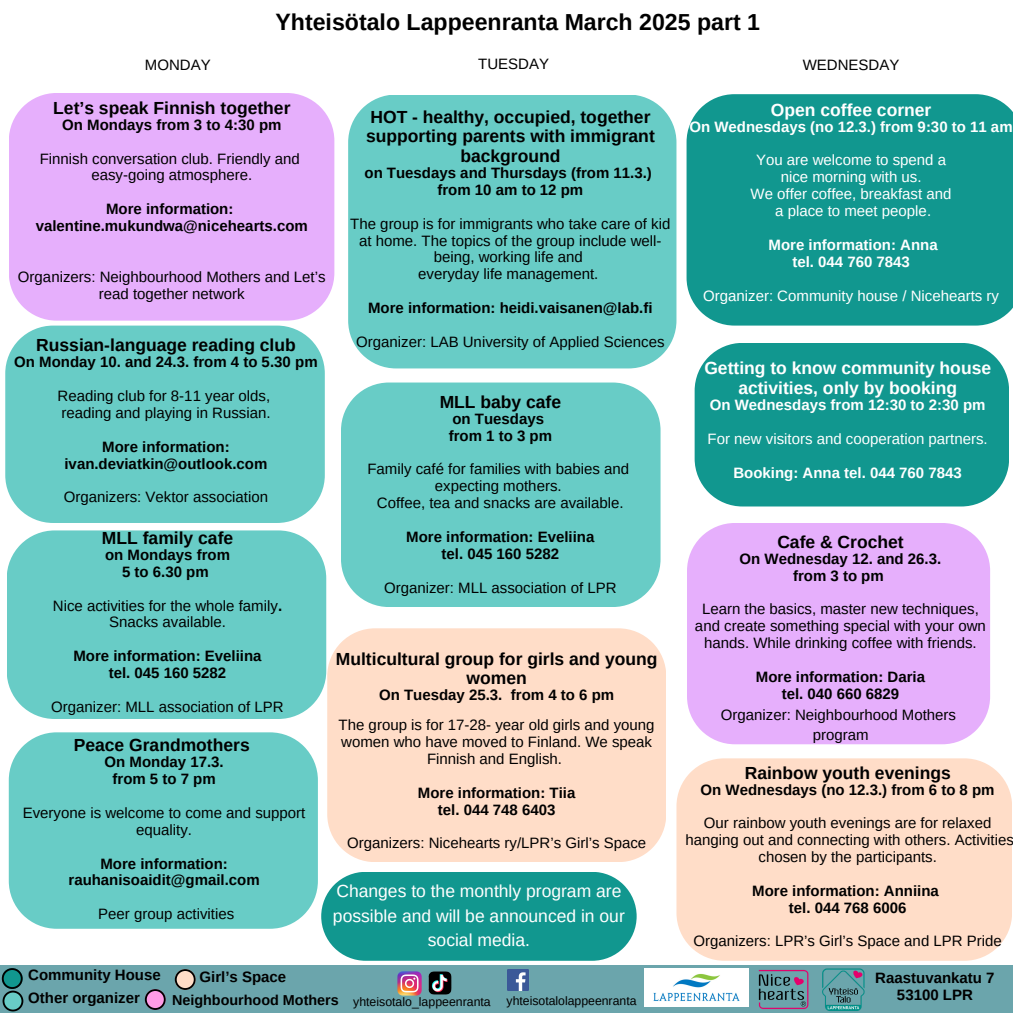
<style>
.page{position:relative;width:1013px;height:1013px;background:#fff}
.page>*{position:absolute;margin:0;border:0;box-sizing:border-box;transform-origin:0 0}
.t1{font:700 23.12px "Arimo";color:#000}
.t2{font:700 17.5px/19.8px "Arimo";color:#000;text-align:center}
.t3{font:17.5px/24.4px "Arimo";color:#fff;text-align:center}
.t4{font:700 17.5px/19.8px "Arimo";color:#fff;text-align:center}
.t5{font:15px/16.9px "Arimo";color:#000;text-align:center}
.t6{font:700 15px/16.9px "Arimo";color:#000;text-align:center}
.t7{font:15px/16.9px "Arimo";color:#fff;text-align:center}
.t8{font:700 15px/16.9px "Arimo";color:#fff;text-align:center}
.t9{font:700 14.38px "Arimo";color:#000}
.t10{font:12.25px "Arimo";color:#000}
.s1{font-weight:700}
</style>
<div class="page">
<div style="left:7px;top:530px;width:319px;height:189px;background:#68ccc6"></div>
<div style="left:9px;top:732px;width:309px;height:196px;background:#68ccc6"></div>
<div style="left:686px;top:94px;width:326px;height:231px;background:#11978f"></div>
<div style="left:0;top:965px;width:1012px;height:47px;background:#6ba5ac"></div>
<svg style="left:2px;top:968px;width:21px;height:43px"></svg>
<svg style="left:175px;top:969px;width:20px;height:20px"></svg>
<svg style="left:145px;top:989px;width:20px;height:20px"></svg>
<img style="left:644px;top:968px;width:104px;height:38px">
<img style="left:822px;top:968px;width:43px;height:43px">
<img style="left:758px;top:969px;width:51px;height:40px">
<img style="left:397px;top:971px;width:11px;height:24px">
<img style="left:408px;top:971px;width:44px;height:25px">
<img style="left:507px;top:969px;width:21px;height:21px">
<div style="left:676px;top:758px;width:335px;height:202px;background:#ffddc8"></div>
<div style="left:687px;top:523px;width:303px;height:221px;background:#e6affc"></div>
<div style="left:694px;top:343px;width:315px;height:163px;background:#11978f"></div>
<div style="left:327px;top:628px;width:339px;height:234px;background:#ffddc8"></div>
<div style="left:9px;top:93px;width:325px;height:227px;background:#e6affc"></div>
<div style="left:5px;top:325px;width:319px;height:198px;background:#68ccc6"></div>
<div style="left:341px;top:382px;width:319px;height:225px;background:#68ccc6"></div>
<div style="left:321px;top:872px;width:315px;height:88px;background:#11978f"></div>
<div style="left:348px;top:95px;width:328px;height:273px;background:#68ccc6"></div>
<h6 class="t1" style="left:275px;top:9px;width:486px">Yhteisötalo Lappeenranta March 2025 part 1</h6>
<p class="t5" style="left:478px;top:55px;width:72px">TUESDAY</p>
<h6 class="t5" style="left:145px;top:57px;width:67px">MONDAY</h6>
<h5 class="t5" style="left:802px;top:57px;width:98px">WEDNESDAY</h5>
<h5 class="t2" style="left:53px;top:98px;width:239px">Let’s speak Finnish together</h5>
<h5 class="t6" style="left:62px;top:116px;width:221px">On Mondays from 3 to 4:30 pm</h5>
<h6 class="t5" style="left:40px;top:150px;width:261px">Finnish conversation club. Friendly and easy-going atmosphere.</h6>
<h6 class="t6" style="left:36px;top:200px;width:273px">More information: valentine.mukundwa@nicehearts.com</h6>
<h2 class="t5" style="left:18px;top:268px;width:309px">Organizers: Neighbourhood Mothers and Let’s read together network</h2>
<h6 class="t2" style="left:36px;top:335px;width:261px">Russian-language reading club</h6>
<h6 class="t6" style="left:14px;top:354px;width:305px">On Monday 10. and 24.3. from 4 to 5.30 pm</h6>
<h5 class="t5" style="left:58px;top:387px;width:214px;text-align:left">Reading club for 8-11 year olds, reading and playing in Russian.</h5>
<h6 class="t6" style="left:64px;top:438px;width:204px">More information: ivan.deviatkin@outlook.com</h6>
<h5 class="t5" style="left:64px;top:489px;width:206px">Organizers: Vektor association</h5>
<h6 class="t2" style="left:102px;top:528px;width:133px">MLL family cafe</h6>
<h6 class="t6" style="left:105px;top:546px;width:126px">on Mondays from<br>5 to 6.30 pm</h6>
<h5 class="t5" style="left:53px;top:597px;width:231px">Nice activities for the whole family<span class="s1">.<br></span>Snacks available.</h5>
<h6 class="t6" style="left:73px;top:647px;width:190px">More information: Eveliina tel. 045 160 5282</h6>
<h5 class="t5" style="left:51px;top:698px;width:234px">Organizer: MLL association of LPR</h5>
<h2 class="t2" style="left:74px;top:735px;width:177px">Peace Grandmothers</h2>
<h2 class="t6" style="left:105px;top:753px;width:121px">On Monday 17.3. from 5 to 7 pm</h2>
<h6 class="t5" style="left:23px;top:804px;width:284px">Everyone is welcome to come and support equality.</h6>
<h5 class="t6" style="left:68px;top:854px;width:193px">More information: rauhanisoaidit@gmail.com</h5>
<h6 class="t5" style="left:98px;top:905px;width:137px">Peer group activities</h6>
<p class="t2" style="left:366px;top:107px;width:290px">HOT - healthy, occupied, together supporting parents with immigrant background</p>
<p class="t6" style="left:364px;top:164px;width:289px">on Tuesdays and Thursdays (from 11.3.) from 10 am to 12 pm</p>
<h5 class="t5" style="left:350px;top:215px;width:321px">The group is for immigrants who take care of kid at home. The topics of the group include well&shy;being, working life and<br>everyday life management.</h5>
<p class="t6" style="left:368px;top:299px;width:286px">More information: heidi.vaisanen@lab.fi</p>
<p class="t5" style="left:356px;top:333px;width:310px">Organizer: LAB University of Applied Sciences</p>
<h6 class="t2" style="left:439px;top:392px;width:123px">MLL baby cafe</h6>
<h6 class="t6" style="left:449px;top:410px;width:105px;text-align:left">on Tuesdays from 1 to 3 pm</h6>
<h5 class="t5" style="left:367px;top:461px;width:263px">Family café for families with babies and expecting mothers.<br>Coffee, tea and snacks are available.</h5>
<h6 class="t6" style="left:406px;top:528px;width:190px">More information: Eveliina tel. 045 160 5282</h6>
<h3 class="t5" style="left:384px;top:579px;width:234px">Organizer: MLL association of LPR</h3>
<h6 class="t2" style="left:336px;top:648px;width:323px">Multicultural group for girls and young women</h6>
<h6 class="t6" style="left:379px;top:686px;width:236px">On Tuesday 25.3. from 4 to 6 pm</h6>
<h5 class="t5" style="left:338px;top:716px;width:317px">The group is for 17-28- year old girls and young women who have moved to Finland. We speak<br>Finnish and English.</h5>
<h2 class="t6" style="left:418px;top:784px;width:159px">More information: Tiia tel. 044 748 6403</h2>
<h6 class="t5" style="left:347px;top:834px;width:301px">Organizers: Nicehearts ry/LPR’s Girl’s Space</h6>
<h5 class="t3" style="left:333px;top:878px;width:293px">Changes to the monthly program are possible and will be announced in our social media.</h5>
<h5 class="t6" style="left:28px;top:966px;width:134px">Community House</h5>
<h6 class="t6" style="left:28px;top:989px;width:113px">Other organizer</h6>
<h5 class="t6" style="left:199px;top:968px;width:88px">Girl’s Space</h5>
<h6 class="t9" style="left:172px;top:992px;width:168px">Neighbourhood Mothers</h6>
<h2 class="t10" style="left:353px;top:994px;width:139px">yhteisotalo_lappeenranta</h2>
<h6 class="t10" style="left:506px;top:994px;width:131px">yhteisotalolappeenranta</h6>
<h1 class="t4" style="left:771px;top:100px;width:162px">Open coffee corner</h1>
<h1 class="t8" style="left:689px;top:118px;width:325px">On Wednesdays (no 12.3.) from 9:30 to 11 am</h1>
<h4 class="t7" style="left:750px;top:152px;width:202px">You are welcome to spend a nice morning with us.<br>We offer coffee, breakfast and a place to meet people.</h4>
<h4 class="t8" style="left:768px;top:236px;width:171px">More information: Anna tel. 044 760 7843</h4>
<h4 class="t7" style="left:703px;top:287px;width:297px">Organizer: Community house / Nicehearts ry</h4>
<h5 class="t4" style="left:704px;top:358px;width:288px">Getting to know community house activities, only by booking</h5>
<h5 class="t8" style="left:709px;top:396px;width:277px">On Wednesdays from 12:30 to 2:30 pm</h5>
<h6 class="t7" style="left:707px;top:430px;width:281px">For new visitors and cooperation partners.</h6>
<h5 class="t8" style="left:733px;top:464px;width:230px">Booking: Anna tel. 044 760 7843</h5>
<h6 class="t2" style="left:777px;top:532px;width:128px">Cafe &amp; Crochet</h6>
<h6 class="t6" style="left:739px;top:550px;width:203px">On Wednesday 12. and 26.3. from 3 to pm</h6>
<h2 class="t5" style="left:695px;top:601px;width:292px">Learn the basics, master new techniques, and create something special with your own hands. While drinking coffee with friends.</h2>
<h6 class="t6" style="left:756px;top:668px;width:171px">More information: Daria tel. 040 660 6829</h6>
<h5 class="t5" style="left:721px;top:704px;width:237px;line-height:20.6px">Organizer: Neighbourhood Mothers program</h5>
<h5 class="t2" style="left:744px;top:762px;width:208px">Rainbow youth evenings</h5>
<h5 class="t6" style="left:700px;top:780px;width:295px">On Wednesdays (no 12.3.) from 6 to 8 pm</h5>
<h2 class="t5" style="left:685px;top:814px;width:330px">Our rainbow youth evenings are for relaxed hanging out and connecting with others. Activities chosen by the participants.</h2>
<h6 class="t6" style="left:752px;top:882px;width:188px">More information: Anniina tel. 044 768 6006</h6>
<h5 class="t5" style="left:693px;top:932px;width:310px">Organizers: LPR’s Girl’s Space and LPR Pride</h5>
<h2 class="t6" style="left:875px;top:969px;width:121px">Raastuvankatu 7<br>53100 LPR</h2>
</div>
